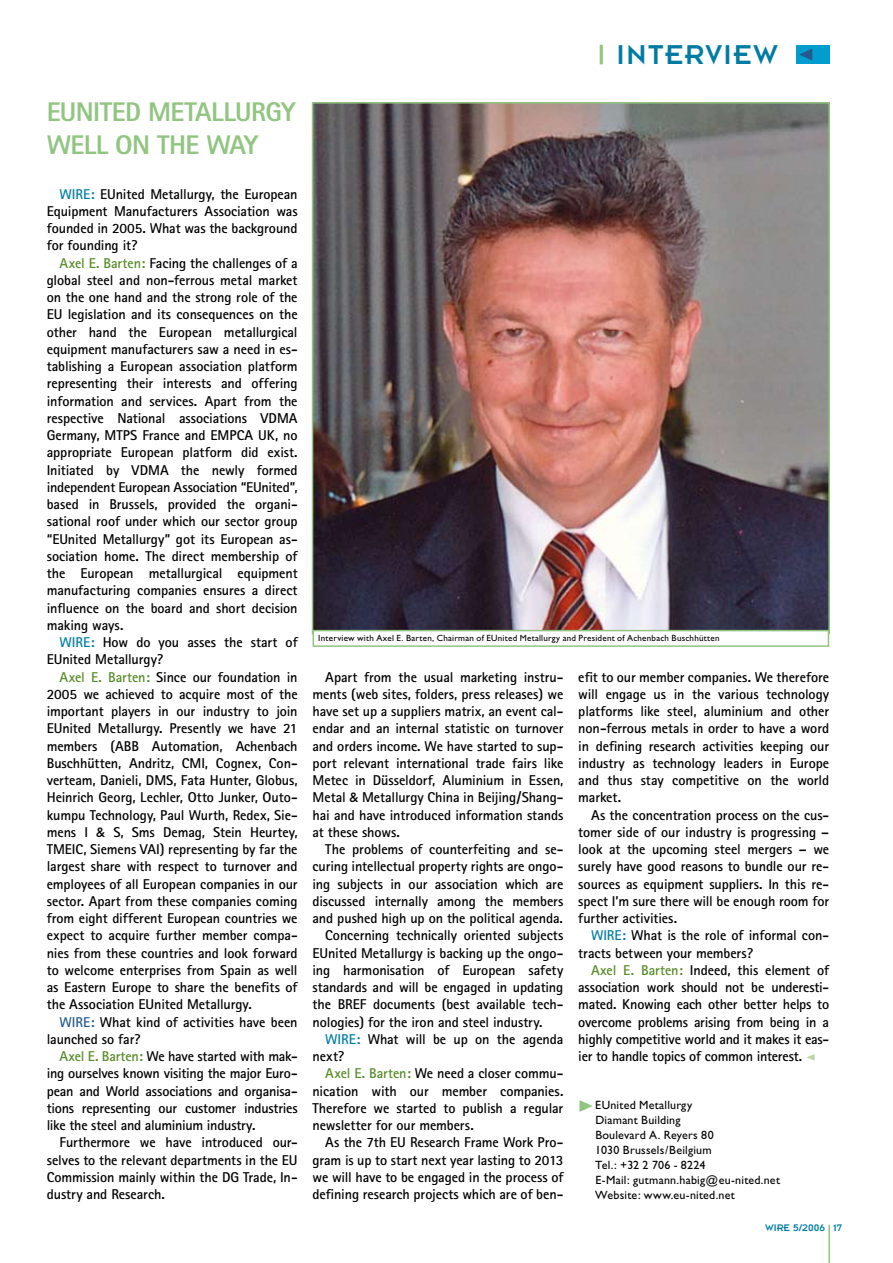
<style>
.page{position:relative;width:893px;height:1263px;background:#fff}
.page>*{position:absolute;margin:0;border:0;box-sizing:border-box;transform-origin:0 0}
.t1{font:30px "Insignia LT";letter-spacing:.05em;color:#007ca2}
.t2{font:800 27px/33px "Rotis Sans Serif";letter-spacing:-.025em;color:#91c581}
.t3{font:700 14.25px/17.2px "Rotis Sans Serif";letter-spacing:-.01em;color:#000;text-align:justify}
.t4{font:12px/15px "Gill Sans";letter-spacing:.02em;color:#000}
.t5{font:10.5px "Insignia LT";color:#007ca2}
.t6{font:9px "Gill Sans";letter-spacing:.03em;color:#000}
.s1{color:#91c581}
.s2{color:#007ca2}
.s3{color:#578b27}
.s4{font-family:"Gill Sans";font-weight:400}
.s5{color:#25598e}
.s6{color:#bbd4a8}
</style>
<div class="page">
<div style="left:796px;top:45px;width:33px;height:19px;background:#009ece"></div>
<svg style="left:799px;top:48px;width:13px;height:13px"></svg>
<hr style="left:828px;top:1225px;width:2px;height:38px;background:#91c581">
<img style="left:315px;top:105px;width:512px;height:525px">
<div style="left:313px;top:630px;width:516px;height:17px;border:2px solid #91c581"></div>
<h1 class="t1" style="left:598px;top:39px;width:182px"><span class="s1">|</span> INTERVIEW</h1>
<h2 class="t2" style="left:47px;top:95px;width:250px">EUNITED METALLURGY<br>WELL ON THE WAY</h2>
<p class="t3" style="left:47px;top:185px;width:252px;text-indent:13px"><span class="s2">WIRE:</span> EUnited Metallurgy, the European Equipment Manufacturers Association was founded in 2005. What was the background for founding it?</p>
<p class="t3" style="left:47px;top:254px;width:252px;text-indent:13px"><span class="s3">Axel E. Barten:</span> Facing the challenges of a global steel and non-ferrous metal market on the one hand and the strong role of the EU legislation and its consequences on the other hand the European metallurgical equipment manufacturers saw a need in es&shy;tablishing a European association platform representing their interests and offering information and services. Apart from the respective National associations VDMA Germany, MTPS France and EMPCA UK, no appropriate European platform did exist.<br>Initiated by VDMA the newly formed independent European Association “EUnited”, based in Brussels, provided the organi&shy;sational roof under which our sector group “EUnited Metallurgy” got its European as&shy;sociation home. The direct membership of the European metallurgical equipment manufacturing companies ensures a direct influence on the board and short decision making ways.</p>
<p class="t3" style="left:47px;top:633px;width:252px;text-indent:13px"><span class="s2">WIRE:</span> How do you asses the start of<br>EUnited Metallurgy?</p>
<p class="t3" style="left:47px;top:668px;width:252px;text-indent:13px"><span class="s3">Axel E. Barten:</span> Since our foundation in 2005 we achieved to acquire most of the important players in our industry to join EUnited Metallurgy. Presently we have 21 members (ABB Automation, Achenbach Buschhütten, Andritz, CMI, Cognex, Con&shy;verteam, Danieli, DMS, Fata Hunter, Globus, Heinrich Georg, Lechler, Otto Junker, Outo&shy;kumpu Technology, Paul Wurth, Redex, Sie&shy;mens I <span class="s4">&amp;</span> S, Sms Demag, Stein Heurtey, TMEIC, Siemens VAI) representing by far the largest share with respect to turnover and employees of all European companies in our sector. Apart from these companies coming from eight different European countries we expect to acquire further member compa&shy;nies from these countries and look forward to welcome enterprises from Spain as well as Eastern Europe to share the benefits of the Association EUnited Metallurgy.</p>
<p class="t3" style="left:47px;top:1013px;width:252px;text-indent:13px"><span class="s5">WIRE:</span> What kind of activities have been launched so far?</p>
<p class="t3" style="left:47px;top:1047px;width:252px;text-indent:13px"><span class="s3">Axel E. Barten:</span> We have started with mak&shy;ing ourselves known visiting the major Euro&shy;pean and World associations and organisa&shy;tions representing our customer industries like the steel and aluminium industry.</p>
<p class="t3" style="left:47px;top:1134px;width:252px;text-indent:13px">Furthermore we have introduced our&shy;selves to the relevant departments in the EU Commission mainly within the DG Trade, In&shy;dustry and Research.</p>
<p class="t6" style="left:318px;top:633px;width:403px">Interview with Axel E. Barten, Chairman of EUnited Metallurgy and President of Achenbach Buschhütten</p>
<p class="t3" style="left:313px;top:668px;width:252px;text-indent:13px">Apart from the usual marketing instru&shy;ments (web sites, folders, press releases) we have set up a suppliers matrix, an event cal&shy;endar and an internal statistic on turnover and orders income. We have started to sup&shy;port relevant international trade fairs like Metec in Düsseldorf, Aluminium in Essen, Metal <span class="s4">&amp;</span> Metallurgy China in Beijing/Shang&shy;hai and have introduced information stands at these shows.</p>
<p class="t3" style="left:325px;top:840px;width:240px">The problems of counterfeiting and se-</p>
<p class="t3" style="left:313px;top:858px;width:252px">curing intellectual property rights are ongo-</p>
<p class="t3" style="left:313px;top:875px;width:252px">ing subjects in our association which are</p>
<p class="t3" style="left:313px;top:892px;width:252px">discussed internally among the members</p>
<p class="t3" style="left:313px;top:909px;width:252px">and pushed high up on the political agenda.</p>
<p class="t3" style="left:325px;top:927px;width:240px">Concerning technically oriented subjects</p>
<p class="t3" style="left:313px;top:944px;width:252px">EUnited Metallurgy is backing up the ongo-</p>
<p class="t3" style="left:313px;top:961px;width:252px">ing harmonisation of European safety</p>
<p class="t3" style="left:313px;top:978px;width:252px">standards and will be engaged in updating</p>
<p class="t3" style="left:313px;top:996px;width:252px">the BREF documents (best available tech-</p>
<p class="t3" style="left:313px;top:1013px;width:232px">nologies) for the iron and steel industry.</p>
<p class="t3" style="left:325px;top:1030px;width:240px"><span class="s2">WIRE:</span> What will be up on the agenda</p>
<p class="t3" style="left:313px;top:1047px;width:33px">next?</p>
<p class="t3" style="left:325px;top:1065px;width:240px"><span class="s3">Axel E. Barten:</span> We need a closer commu-</p>
<p class="t3" style="left:313px;top:1082px;width:252px">nication with our member companies.</p>
<p class="t3" style="left:313px;top:1099px;width:252px">Therefore we started to publish a regular</p>
<p class="t3" style="left:313px;top:1116px;width:163px">newsletter for our members.</p>
<p class="t3" style="left:325px;top:1134px;width:240px">As the 7th EU Research Frame Work Pro-</p>
<p class="t3" style="left:313px;top:1151px;width:252px">gram is up to start next year lasting to 2013</p>
<p class="t3" style="left:313px;top:1168px;width:252px">we will have to be engaged in the process of</p>
<p class="t3" style="left:313px;top:1185px;width:252px">defining research projects which are of ben-</p>
<p class="t3" style="left:578px;top:668px;width:252px">efit to our member companies. We therefore will engage us in the various technology platforms like steel, aluminium and other non-ferrous metals in order to have a word in defining research activities keeping our industry as technology leaders in Europe and thus stay competitive on the world market.</p>
<p class="t3" style="left:578px;top:806px;width:252px;text-indent:13px">As the concentration process on the cus&shy;tomer side of our industry is progressing – look at the upcoming steel mergers – we surely have good reasons to bundle our re&shy;sources as equipment suppliers. In this re&shy;spect I’m sure there will be enough room for further activities.</p>
<p class="t3" style="left:578px;top:927px;width:252px;text-indent:13px"><span class="s2">WIRE:</span> What is the role of informal con&shy;tracts between your members?</p>
<p class="t3" style="left:578px;top:961px;width:252px;text-indent:13px"><span class="s3">Axel E. Barten:</span> Indeed, this element of association work should not be underesti&shy;mated. Knowing each other better helps to overcome problems arising from being in a highly competitive world and it makes it eas&shy;ier to handle topics of common interest. <span class="s6">▼</span></p>
<p class="t4" style="left:595px;top:1097px;width:186px;text-indent:-17px"><span class="s1">◆</span> EUnited Metallurgy<br>Diamant Building<br>Boulevard A. Reyers 80<br>1030 Brussels/Beilgium<br>Tel.: +32 2 706 - 8224<br>E-Mail: gutmann.habig@eu-nited.net<br>Website: www.eu-nited.net</p>
<p class="t5" style="left:765px;top:1222px;width:8px">WIRE</p>
<p class="t5" style="left:793px;top:1222px;width:50px">5/2006 17</p>
</div>
